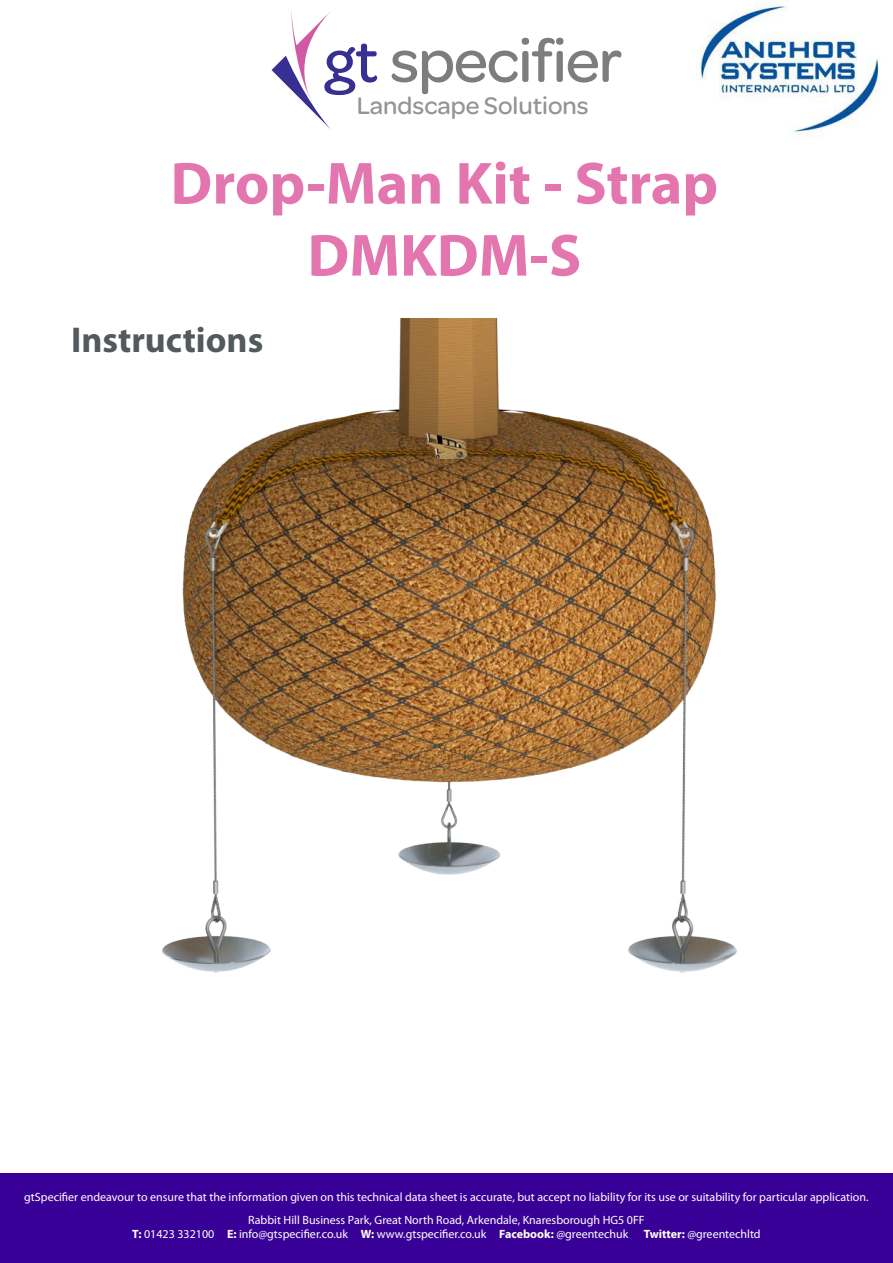
<style>
.page{position:relative;width:893px;height:1263px;background:#fff}
.page>*{position:absolute;margin:0;border:0;box-sizing:border-box;transform-origin:0 0}
.t1{font:500 63.3px "Omnes";letter-spacing:-.02em;color:#7d7c7e}
.t2{font:700 60px/72px "Myriad Pro";color:#e476af;text-align:center}
.t3{font:700 36px "Myriad Pro";color:#535a5d}
.t4{font:500 25.5px "Omnes";color:#959495}
.t5{font:12px/22.5px "Myriad Pro";color:#fff;text-align:center}
.s1{color:#373092}
.s2{font-weight:700}
</style>
<div class="page">
<div style="left:0;top:1173px;width:893px;height:90px;background:#390097"></div>
<svg style="left:272px;top:10px;width:59px;height:119px"></svg>
<img style="left:698px;top:0;width:182px;height:138px">
<img style="left:162px;top:319px;width:575px;height:654px">
<h1 class="t1" style="left:324px;top:23px;width:299px"><span class="s1">gt</span> specifier</h1>
<h3 class="t4" style="left:357px;top:90px;width:233px">Landscape Solutions</h3>
<h2 class="t2" style="left:170px;top:152px;width:549px">Drop-Man Kit - Strap<br>DMKDM-S</h2>
<h3 class="t3" style="left:71px;top:327px;width:194px">Instructions</h3>
<p class="t5" style="left:24px;top:1187px;width:846px">gtSpecifier endeavour to ensure that the information given on this technical data sheet is accurate, but accept no liability for its use or suitability for particular application.<br>Rabbit Hill Business Park, Great North Road, Arkendale, Knaresborough HG5 0FF</p>
<p class="t5" style="left:132px;top:1224px;width:498px"><span class="s2">T:</span> 01423 332100 <span class="s2">E:</span> info@gtspecifier.co.uk <span class="s2">W:</span> www.gtspecifier.co.uk <span class="s2">Facebook:</span> @greentechuk</p>
<p class="t5" style="left:644px;top:1224px;width:118px"><span class="s2">Twitter:</span> @greentechltd</p>
</div>
